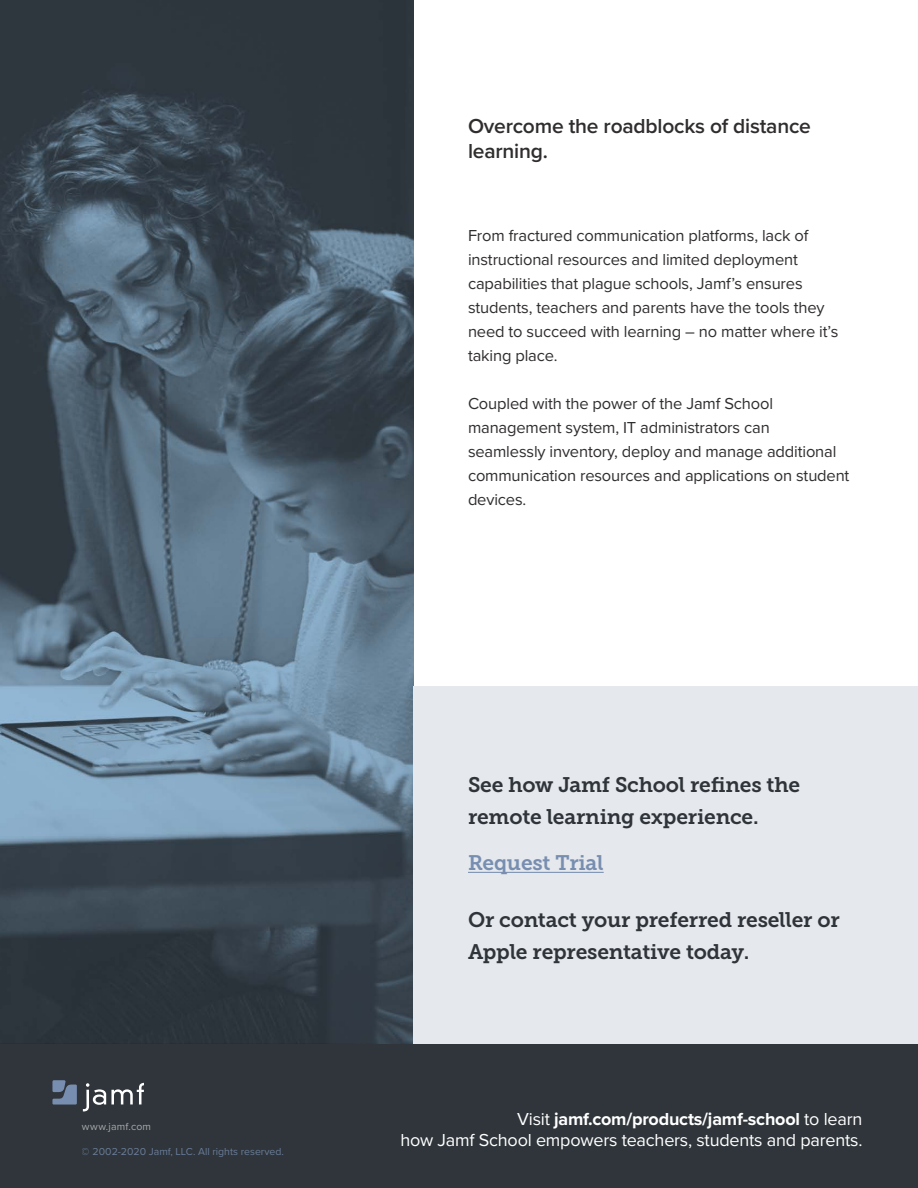
<style>
.page{position:relative;width:918px;height:1188px;background:#fff}
.page>*{position:absolute;margin:0;border:0;box-sizing:border-box;transform-origin:0 0}
.t1{font:21px/31.5px "Museo Slab 700";letter-spacing:-.01em;color:#2f343a}
.t2{font:600 21px/25.2px "Proxima Nova";letter-spacing:-.01em;color:#302d2d}
.t3{font:21px "Museo Slab 700";letter-spacing:-.01em;color:#788eb1}
.t4{font:18px/21px "Proxima Nova";letter-spacing:-.01em;color:#fff;text-align:right}
.t5{font:16.5px/24px "Proxima Nova";letter-spacing:-.01em;color:#302d2d}
.t6{font:10.5px "Proxima Nova";color:#788eb1}
.t7{font:10.5px "Proxima Nova";letter-spacing:.02em;color:#a7a9ac}
.s1{font-weight:700}
</style>
<div class="page">
<div style="left:0;top:1044px;width:918px;height:144px;background:#2f353a"></div>
<svg style="left:83px;top:1083px;width:61px;height:28px"></svg>
<svg style="left:52px;top:1080px;width:25px;height:25px"></svg>
<img style="left:0;top:0;width:414px;height:1044px">
<div style="left:414px;top:687px;width:504px;height:357px;background:#e5e8ec"></div>
<hr style="left:468px;top:872px;width:136px;height:1px;background:#788eb1">
<p class="t7" style="left:82px;top:1121px;width:71px">www.jamf.com</p>
<p class="t6" style="left:82px;top:1146px;width:204px">© 2002-2020 Jamf, LLC. All rights reserved.</p>
<p class="t2" style="left:468px;top:114px;width:344px">Overcome the roadblocks of distance learning.</p>
<p class="t5" style="left:468px;top:224px;width:372px">From fractured communication platforms, lack of instructional resources and limited deployment capabilities that plague schools, Jamf’s ensures students, teachers and parents have the tools they need to succeed with learning – no matter where it’s taking place.</p>
<p class="t5" style="left:468px;top:392px;width:383px">Coupled with the power of the Jamf School management system, IT administrators can seamlessly inventory, deploy and manage additional communication resources and applications on student devices.</p>
<p class="t1" style="left:468px;top:769px;width:334px">See how Jamf School refines the remote learning experience.</p>
<p class="t3" style="left:468px;top:851px;width:137px">Request Trial</p>
<p class="t1" style="left:468px;top:904px;width:373px">Or contact your preferred reseller or<br>Apple representative today.</p>
<p class="t4" style="left:400px;top:1109px;width:464px">Visit <span class="s1">jamf.com/products/jamf-school</span> to learn<br>how Jamf School empowers teachers, students and parents.</p>
</div>
